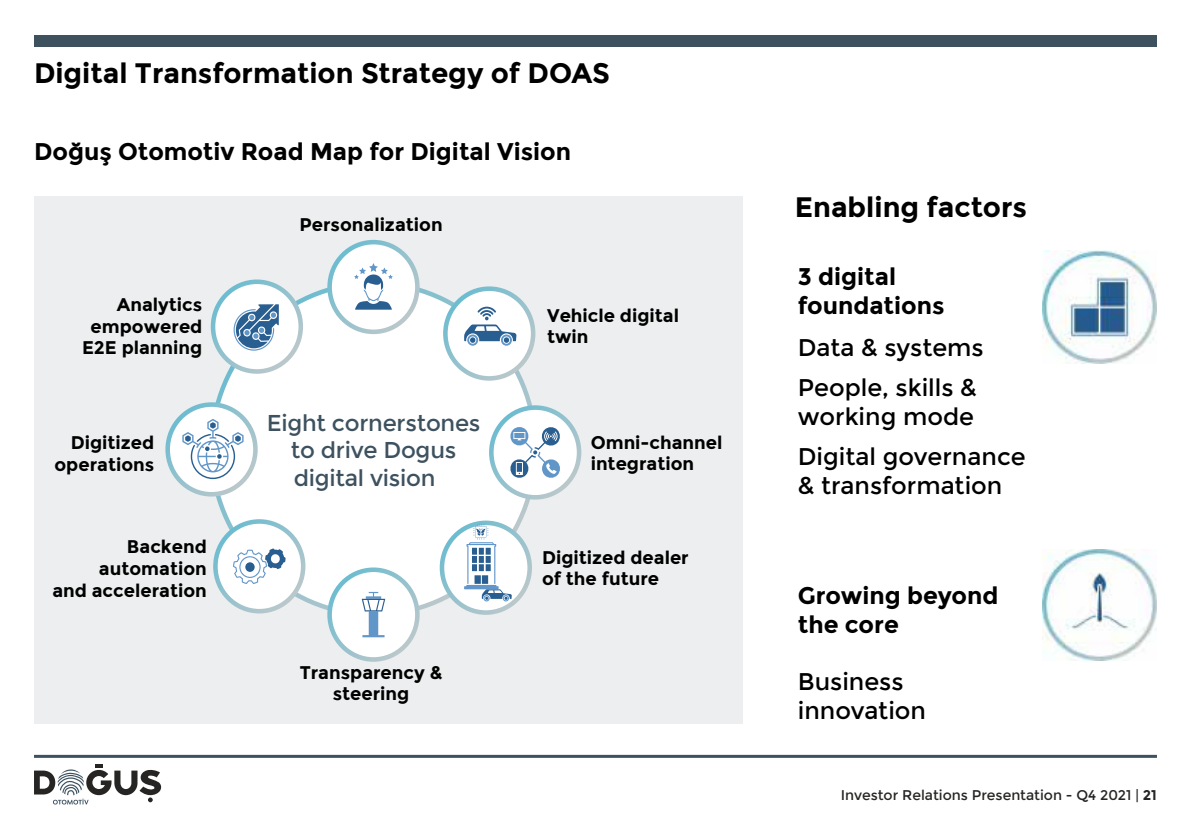
<style>
.page{position:relative;width:1191px;height:840px;background:#fff}
.page>*{position:absolute;margin:0;border:0;box-sizing:border-box;transform-origin:0 0}
.t1{font:700 28px "Montserrat";color:#000}
.t2{font:24px/40.2px "Montserrat";color:#000}
.t3{font:700 24px/28.8px "Montserrat";color:#000}
.t4{font:22.8px/27.4px "Montserrat";letter-spacing:-.01em;color:#3d515f}
.t5{font:700 18.2px/21.2px "Montserrat";color:#010101;text-align:right}
.t6{font:14px "Montserrat";color:#262523}
.s1{font-weight:700}
</style>
<div class="page">
<div style="left:34px;top:35px;width:1123px;height:12px;background:#3d515f"></div>
<hr style="left:34px;top:754px;width:1123px;height:3px;background:#3d515f">
<svg style="left:34px;top:764px;width:128px;height:40px"></svg>
<img style="left:1043px;top:549px;width:114px;height:111px">
<img style="left:1043px;top:250px;width:114px;height:113px">
<div style="left:34px;top:196px;width:709px;height:527px;background:#eceeef"></div>
<svg style="left:209px;top:281px;width:329px;height:335px;background:#fbfcfc"></svg>
<svg style="left:213px;top:519px;width:92px;height:94px"></svg>
<svg style="left:327px;top:240px;width:92px;height:94px;background:#e0eaef"></svg>
<svg style="left:489px;top:405px;width:92px;height:94px;background:#d8e5ec"></svg>
<svg style="left:327px;top:567px;width:92px;height:94px;background:#e4eef2"></svg>
<svg style="left:440px;top:520px;width:92px;height:94px"></svg>
<svg style="left:165px;top:402px;width:93px;height:94px"></svg>
<svg style="left:443px;top:286px;width:92px;height:94px"></svg>
<svg style="left:211px;top:279px;width:92px;height:94px"></svg>
<h1 class="t1" style="left:34px;top:57px;width:577px">Digital Transformation Strategy of DOAS</h1>
<h2 class="t3" style="left:34px;top:137px;width:538px">Doğuş Otomotiv Road Map for Digital Vision</h2>
<p class="t5" style="left:82px;top:294px;width:122px">Analytics empowered<br>E2E planning</p>
<p class="t5" style="left:299px;top:213px;width:145px">Personalization</p>
<p class="t5" style="left:547px;top:305px;width:133px;text-align:left">Vehicle digital twin</p>
<p class="t4" style="left:291px;top:409px;width:191px;text-indent:-24px">Eight cornerstones to drive Dogus digital vision</p>
<p class="t5" style="left:54px;top:431px;width:101px;line-height:21.8px">Digitized operations</p>
<p class="t5" style="left:590px;top:431px;width:133px;text-align:left">Omni-channel integration</p>
<p class="t5" style="left:52px;top:535px;width:156px;line-height:21.8px">Backend automation<br>and acceleration</p>
<p class="t5" style="left:300px;top:661px;width:144px;text-align:center">Transparency &amp; steering</p>
<p class="t5" style="left:542px;top:546px;width:148px;text-align:left">Digitized dealer of the future</p>
<h1 class="t1" style="left:795px;top:190px;width:233px">Enabling factors</h1>
<h2 class="t3" style="left:797px;top:262px;width:148px">3 digital foundations</h2>
<h2 class="t2" style="left:797px;top:328px;width:187px">Data &amp; systems<br>People, skills &amp;</h2>
<h2 class="t2" style="left:797px;top:397px;width:229px">working mode<br>Digital governance</h2>
<h2 class="t2" style="left:797px;top:465px;width:206px">&amp; transformation</h2>
<h2 class="t3" style="left:797px;top:581px;width:202px">Growing beyond the core</h2>
<h2 class="t2" style="left:797px;top:667px;width:130px;line-height:28.8px">Business innovation</h2>
<p class="t6" style="left:841px;top:786px;width:318px">Investor Relations Presentation - Q4 2021 | <span class="s1">21</span></p>
</div>
